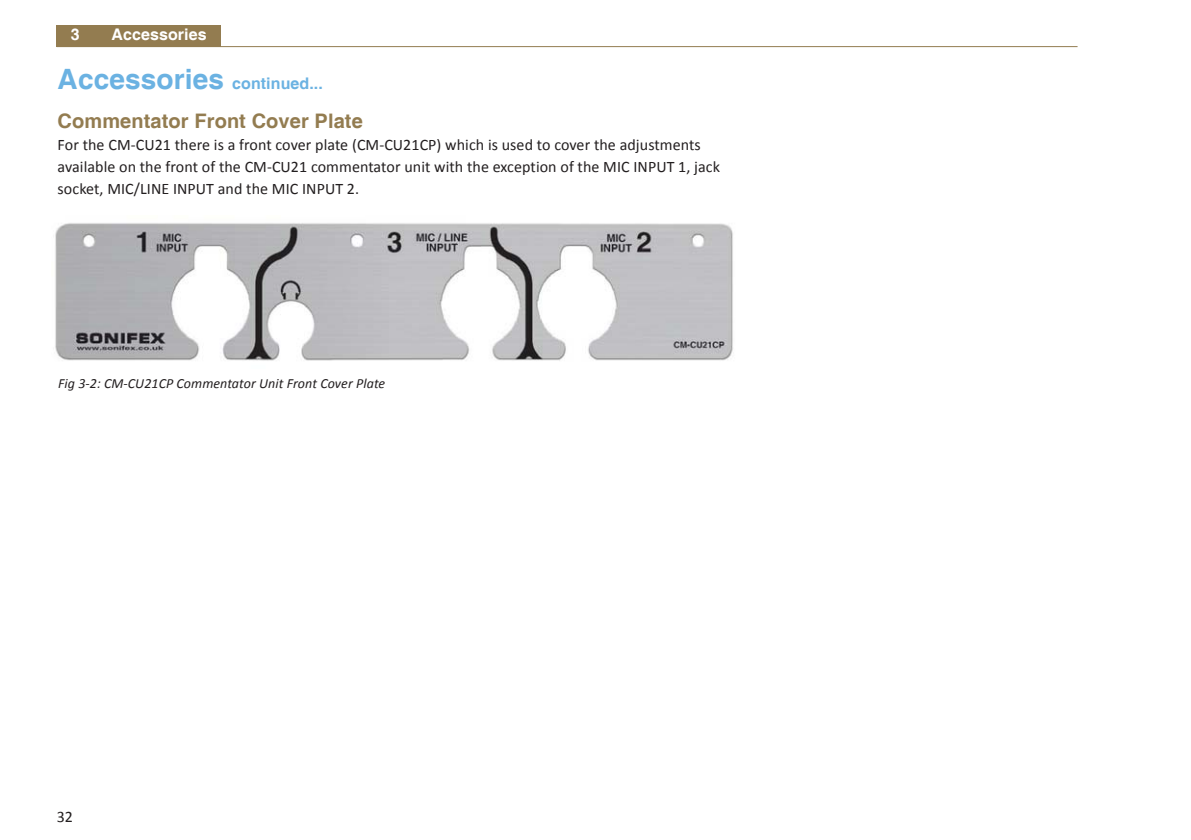
<style>
.page{position:relative;width:1191px;height:840px;background:#fff}
.page>*{position:absolute;margin:0;border:0;box-sizing:border-box;transform-origin:0 0}
.t1{font:700 20px "Helvetica";letter-spacing:.005em;color:#937c50}
.t2{font:16px/22px "Calibri";letter-spacing:.005em;color:#231f20}
.t3{font:700 16px "Helvetica";letter-spacing:.005em;color:#6bb2e2}
.t4{font:700 16px "Helvetica";letter-spacing:.005em;color:#fff}
.t5{font:italic 14px "Calibri";letter-spacing:.005em;color:#231f20}
.s1{font-size:28px}
</style>
<div class="page">
<div style="left:57px;top:25px;width:164px;height:22px;background:#937c50"></div>
<hr style="left:57px;top:46px;width:1020px;height:1px;background:#937c50">
<img style="left:55px;top:223px;width:678px;height:138px">
<p class="t4" style="left:71px;top:26px;width:10px">3</p>
<p class="t4" style="left:112px;top:26px;width:97px">Accessories</p>
<p class="t3" style="left:58px;top:74px;width:267px"><span class="s1">Accessories</span> continued...</p>
<p class="t1" style="left:58px;top:109px;width:307px">Commentator Front Cover Plate</p>
<p class="t2" style="left:58px;top:134px;width:664px">For the CM-CU21 there is a front cover plate (CM-CU21CP) which is used to cover the adjustments available on the front of the CM-CU21 commentator unit with the exception of the MIC INPUT 1, jack socket, MIC/LINE INPUT and the MIC INPUT 2.</p>
<p class="t5" style="left:58px;top:377px;width:329px">Fig 3-2: CM-CU21CP Commentator Unit Front Cover Plate</p>
<p class="t2" style="left:57px;top:806px;width:18px">32</p>
</div>
